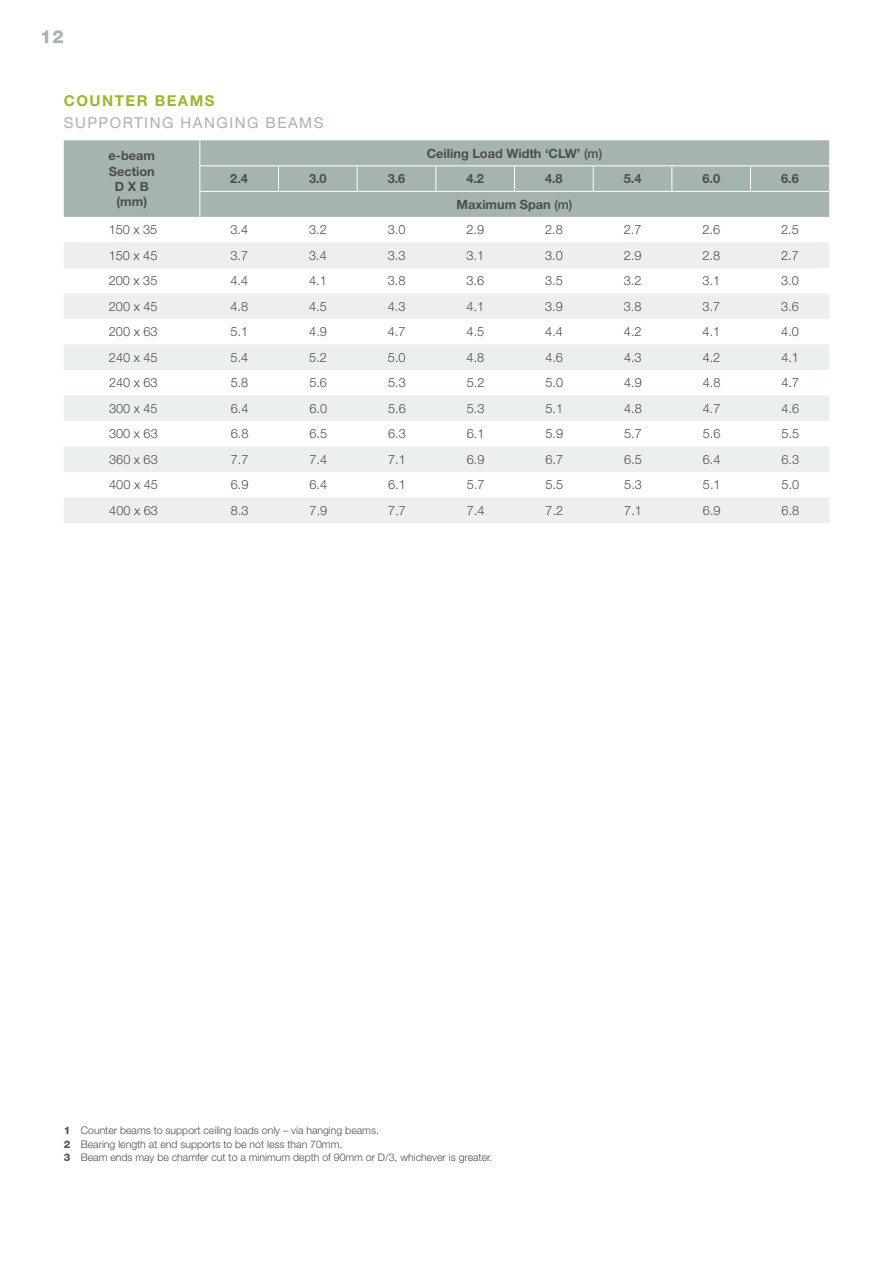
<style>
.page{position:relative;width:893px;height:1263px;background:#fff}
.page>*{position:absolute;margin:0;border:0;box-sizing:border-box;transform-origin:0 0}
.t1{font:800 18px "Helvetica Neue LT Std";color:#a5b4ac}
.t2{font:15px "Helvetica Neue LT Std";letter-spacing:.1em;color:#a5b4ac}
.t3{font:700 15px "Helvetica Neue LT Std";letter-spacing:.1em;color:#9ab72d}
.t4{font:300 12.75px "Helvetica Neue LT Std";color:#4d4d4f}
.t5{font:700 12.75px/15.3px "Helvetica Neue LT Std";color:#4d4d4f;text-align:center}
.t6{font:300 10.5px/13.5px "Helvetica Neue LT Std";color:#4d4d4f}
.s1{font-weight:500}
.s2{font-weight:800;color:#4c5b52}
</style>
<div class="page">
<div style="left:64px;top:140px;width:135px;height:77px;background:#a5b4ac"></div>
<svg style="left:64px;top:242px;width:765px;height:281px;fill:#ecf0ed"></svg>
<svg style="left:199px;top:140px;width:630px;height:77px;background:#a7b6ae"></svg>
<hr style="left:279px;top:191px;width:78px;height:1px;background:#fff">
<hr style="left:357px;top:191px;width:79px;height:1px;background:#fff">
<hr style="left:436px;top:191px;width:78px;height:1px;background:#fff">
<hr style="left:514px;top:191px;width:79px;height:1px;background:#fff">
<hr style="left:593px;top:191px;width:79px;height:1px;background:#fff">
<hr style="left:672px;top:191px;width:78px;height:1px;background:#fff">
<hr style="left:750px;top:191px;width:79px;height:1px;background:#fff">
<h1 class="t1" style="left:40px;top:25px;width:25px">12</h1>
<p class="t3" style="left:64px;top:92px;width:152px">COUNTER BEAMS</p>
<p class="t2" style="left:64px;top:113px;width:261px">SUPPORTING HANGING BEAMS</p>
<p class="t5" style="left:109px;top:148px;width:48px">e-beam<br>Section<br>D X B (mm)</p>
<p class="t5" style="left:427px;top:145px;width:177px">Ceiling Load Width ‘CLW’ <span class="s1">(m)</span></p>
<p class="t5" style="left:230px;top:171px;width:19px">2.4</p>
<p class="t5" style="left:309px;top:171px;width:19px">3.0</p>
<p class="t5" style="left:388px;top:171px;width:19px">3.6</p>
<p class="t5" style="left:466px;top:171px;width:19px">4.2</p>
<p class="t5" style="left:545px;top:171px;width:19px">4.8</p>
<p class="t5" style="left:624px;top:171px;width:19px">5.4</p>
<p class="t5" style="left:702px;top:171px;width:19px">6.0</p>
<p class="t5" style="left:781px;top:171px;width:19px">6.6</p>
<p class="t5" style="left:457px;top:196px;width:117px">Maximum Span <span class="s1">(m)</span></p>
<p class="t4" style="left:109px;top:222px;width:50px">150 x 35</p>
<p class="t4" style="left:230px;top:222px;width:19px">3.4</p>
<p class="t4" style="left:309px;top:222px;width:19px">3.2</p>
<p class="t4" style="left:388px;top:222px;width:19px">3.0</p>
<p class="t4" style="left:466px;top:222px;width:19px">2.9</p>
<p class="t4" style="left:545px;top:222px;width:19px">2.8</p>
<p class="t4" style="left:624px;top:222px;width:19px">2.7</p>
<p class="t4" style="left:702px;top:222px;width:19px">2.6</p>
<p class="t4" style="left:781px;top:222px;width:19px">2.5</p>
<p class="t4" style="left:109px;top:247px;width:50px">150 x 45</p>
<p class="t4" style="left:230px;top:247px;width:19px">3.7</p>
<p class="t4" style="left:309px;top:247px;width:19px">3.4</p>
<p class="t4" style="left:388px;top:247px;width:19px">3.3</p>
<p class="t4" style="left:466px;top:247px;width:19px">3.1</p>
<p class="t4" style="left:545px;top:247px;width:19px">3.0</p>
<p class="t4" style="left:624px;top:247px;width:19px">2.9</p>
<p class="t4" style="left:702px;top:247px;width:19px">2.8</p>
<p class="t4" style="left:781px;top:247px;width:19px">2.7</p>
<p class="t4" style="left:109px;top:273px;width:50px">200 x 35</p>
<p class="t4" style="left:230px;top:273px;width:19px">4.4</p>
<p class="t4" style="left:309px;top:273px;width:19px">4.1</p>
<p class="t4" style="left:388px;top:273px;width:19px">3.8</p>
<p class="t4" style="left:466px;top:273px;width:19px">3.6</p>
<p class="t4" style="left:545px;top:273px;width:19px">3.5</p>
<p class="t4" style="left:624px;top:273px;width:19px">3.2</p>
<p class="t4" style="left:702px;top:273px;width:19px">3.1</p>
<p class="t4" style="left:781px;top:273px;width:19px">3.0</p>
<p class="t4" style="left:109px;top:298px;width:50px">200 x 45</p>
<p class="t4" style="left:231px;top:298px;width:19px">4.8</p>
<p class="t4" style="left:309px;top:298px;width:19px">4.5</p>
<p class="t4" style="left:388px;top:298px;width:19px">4.3</p>
<p class="t4" style="left:467px;top:298px;width:19px">4.1</p>
<p class="t4" style="left:545px;top:298px;width:19px">3.9</p>
<p class="t4" style="left:624px;top:298px;width:19px">3.8</p>
<p class="t4" style="left:703px;top:298px;width:19px">3.7</p>
<p class="t4" style="left:781px;top:298px;width:19px">3.6</p>
<p class="t4" style="left:109px;top:324px;width:50px">200 x 63</p>
<p class="t4" style="left:231px;top:324px;width:19px">5.1</p>
<p class="t4" style="left:309px;top:324px;width:19px">4.9</p>
<p class="t4" style="left:388px;top:324px;width:19px">4.7</p>
<p class="t4" style="left:467px;top:324px;width:19px">4.5</p>
<p class="t4" style="left:545px;top:324px;width:19px">4.4</p>
<p class="t4" style="left:624px;top:324px;width:19px">4.2</p>
<p class="t4" style="left:703px;top:324px;width:19px">4.1</p>
<p class="t4" style="left:781px;top:324px;width:19px">4.0</p>
<p class="t4" style="left:109px;top:349px;width:50px">240 x 45</p>
<p class="t4" style="left:231px;top:349px;width:19px">5.4</p>
<p class="t4" style="left:309px;top:349px;width:19px">5.2</p>
<p class="t4" style="left:388px;top:349px;width:19px">5.0</p>
<p class="t4" style="left:467px;top:349px;width:19px">4.8</p>
<p class="t4" style="left:545px;top:349px;width:19px">4.6</p>
<p class="t4" style="left:624px;top:349px;width:19px">4.3</p>
<p class="t4" style="left:703px;top:349px;width:19px">4.2</p>
<p class="t4" style="left:781px;top:349px;width:19px">4.1</p>
<p class="t4" style="left:109px;top:375px;width:50px">240 x 63</p>
<p class="t4" style="left:231px;top:375px;width:19px">5.8</p>
<p class="t4" style="left:309px;top:375px;width:19px">5.6</p>
<p class="t4" style="left:388px;top:375px;width:19px">5.3</p>
<p class="t4" style="left:467px;top:375px;width:19px">5.2</p>
<p class="t4" style="left:545px;top:375px;width:19px">5.0</p>
<p class="t4" style="left:624px;top:375px;width:19px">4.9</p>
<p class="t4" style="left:703px;top:375px;width:19px">4.8</p>
<p class="t4" style="left:781px;top:375px;width:19px">4.7</p>
<p class="t4" style="left:109px;top:400px;width:50px">300 x 45</p>
<p class="t4" style="left:231px;top:400px;width:19px">6.4</p>
<p class="t4" style="left:309px;top:400px;width:19px">6.0</p>
<p class="t4" style="left:388px;top:400px;width:19px">5.6</p>
<p class="t4" style="left:467px;top:400px;width:19px">5.3</p>
<p class="t4" style="left:545px;top:400px;width:19px">5.1</p>
<p class="t4" style="left:624px;top:400px;width:19px">4.8</p>
<p class="t4" style="left:703px;top:400px;width:19px">4.7</p>
<p class="t4" style="left:781px;top:400px;width:19px">4.6</p>
<p class="t4" style="left:109px;top:426px;width:50px">300 x 63</p>
<p class="t4" style="left:231px;top:426px;width:19px">6.8</p>
<p class="t4" style="left:309px;top:426px;width:19px">6.5</p>
<p class="t4" style="left:388px;top:426px;width:19px">6.3</p>
<p class="t4" style="left:467px;top:426px;width:19px">6.1</p>
<p class="t4" style="left:545px;top:426px;width:19px">5.9</p>
<p class="t4" style="left:624px;top:426px;width:19px">5.7</p>
<p class="t4" style="left:703px;top:426px;width:19px">5.6</p>
<p class="t4" style="left:781px;top:426px;width:19px">5.5</p>
<p class="t4" style="left:109px;top:451px;width:50px">360 x 63</p>
<p class="t4" style="left:231px;top:451px;width:19px">7.7</p>
<p class="t4" style="left:309px;top:451px;width:19px">7.4</p>
<p class="t4" style="left:388px;top:451px;width:19px">7.1</p>
<p class="t4" style="left:467px;top:451px;width:19px">6.9</p>
<p class="t4" style="left:545px;top:451px;width:19px">6.7</p>
<p class="t4" style="left:624px;top:451px;width:19px">6.5</p>
<p class="t4" style="left:703px;top:451px;width:19px">6.4</p>
<p class="t4" style="left:781px;top:451px;width:19px">6.3</p>
<p class="t4" style="left:109px;top:477px;width:50px">400 x 45</p>
<p class="t4" style="left:231px;top:477px;width:19px">6.9</p>
<p class="t4" style="left:310px;top:477px;width:19px">6.4</p>
<p class="t4" style="left:388px;top:477px;width:19px">6.1</p>
<p class="t4" style="left:467px;top:477px;width:19px">5.7</p>
<p class="t4" style="left:546px;top:477px;width:19px">5.5</p>
<p class="t4" style="left:624px;top:477px;width:19px">5.3</p>
<p class="t4" style="left:703px;top:477px;width:19px">5.1</p>
<p class="t4" style="left:782px;top:477px;width:19px">5.0</p>
<p class="t4" style="left:109px;top:502px;width:50px">400 x 63</p>
<p class="t4" style="left:231px;top:502px;width:19px">8.3</p>
<p class="t4" style="left:310px;top:502px;width:19px">7.9</p>
<p class="t4" style="left:388px;top:502px;width:19px">7.7</p>
<p class="t4" style="left:467px;top:502px;width:19px">7.4</p>
<p class="t4" style="left:546px;top:502px;width:19px">7.2</p>
<p class="t4" style="left:624px;top:502px;width:19px">7.1</p>
<p class="t4" style="left:703px;top:502px;width:19px">6.9</p>
<p class="t4" style="left:782px;top:502px;width:19px">6.8</p>
<p class="t6" style="left:64px;top:1124px;width:430px"><span class="s2">1</span> Counter beams to support ceiling loads only – via hanging beams.<br><span class="s2">2</span> Bearing length at end supports to be not less than 70mm.<br><span class="s2">3</span> Beam ends may be chamfer cut to a minimum depth of 90mm or D/3, whichever is greater.</p>
</div>
